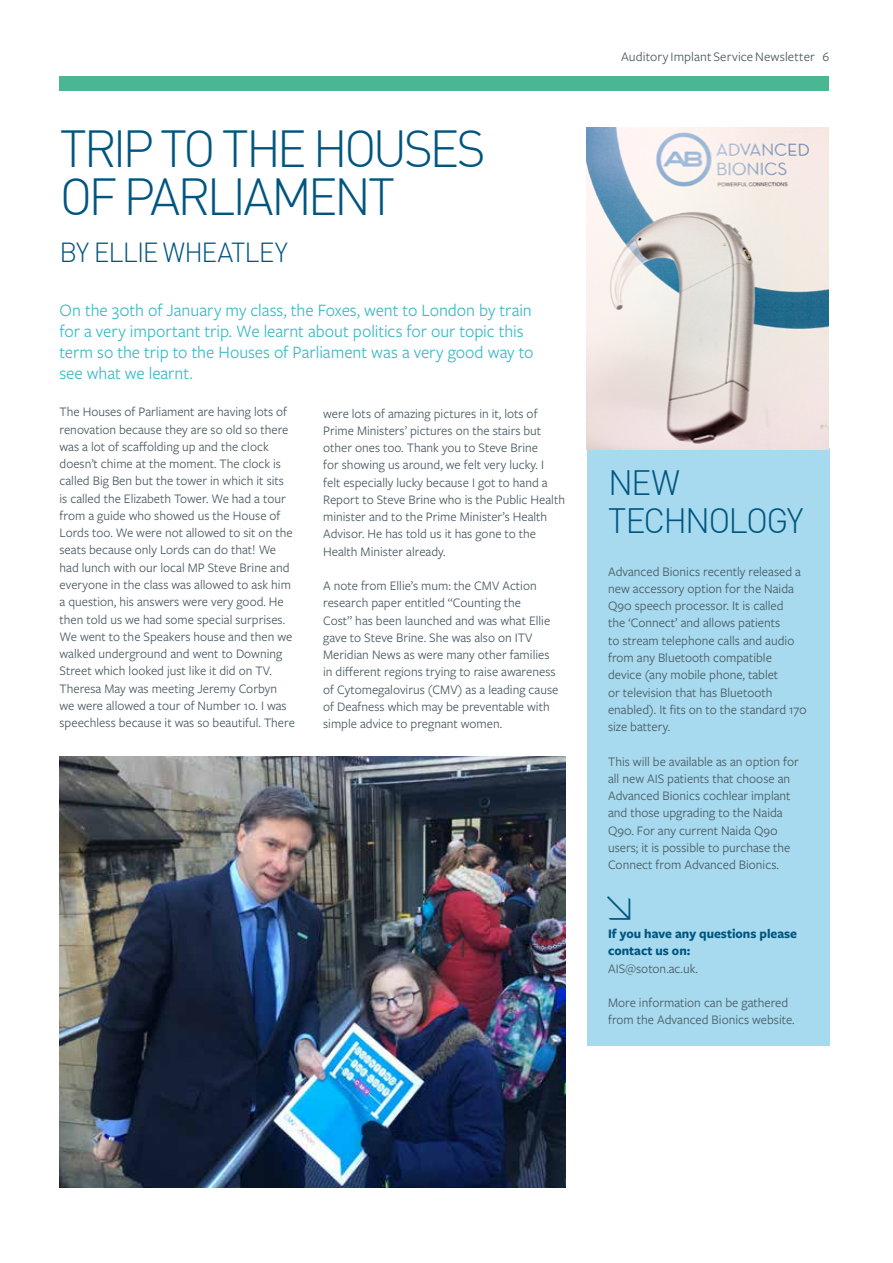
<style>
.page{position:relative;width:893px;height:1263px;background:#fff}
.page>*{position:absolute;margin:0;border:0;box-sizing:border-box;transform-origin:0 0}
.t1{font:300 51px/48px "DINOT";letter-spacing:-.075em;color:#00557f}
.t2{font:300 35.7px "DINOT";color:#00557f}
.t3{font:300 34.5px/37.5px "DINOT";letter-spacing:-.055em;color:#00557f}
.t4{font:300 27px "DINOT";letter-spacing:-.03em;color:#00557f}
.t5{font:18px/21px "Freight Sans Pro";letter-spacing:-.005em;color:#3cbac6}
.t6{font:13.5px/17.2px "Freight Sans Pro";color:#495961}
.t7{font:700 13.5px/17.2px "Freight Sans Pro";color:#00557f}
.t8{font:13.5px "Freight Sans";letter-spacing:.01em;color:#495961}
</style>
<div class="page">
<div style="left:60px;top:76px;width:769px;height:15px;background:#4bb694"></div>
<img style="left:60px;top:756px;width:506px;height:431px">
<div style="left:587px;top:448px;width:242px;height:597px;background:#a7daee"></div>
<img style="left:587px;top:128px;width:241px;height:322px">
<h1 class="t1" style="left:60px;top:120px;width:428px">TRIP TO THE HOUSES<br>OF PARLIAMENT</h1>
<h3 class="t4" style="left:60px;top:232px;width:230px">BY ELLIE WHEATLEY</h3>
<h3 class="t5" style="left:60px;top:299px;width:476px">On the 30th of January my class, the Foxes, went to London by train for a very important trip. We learnt about politics for our topic this term so the trip to the Houses of Parliament was a very good way to see what we learnt.</h3>
<p class="t6" style="left:60px;top:403px;width:237px">The Houses of Parliament are having lots of renovation because they are so old so there was a lot of scaffolding up and the clock doesn’t chime at the moment. The clock is called Big Ben but the tower in which it sits is called the Elizabeth Tower. We had a tour from a guide who showed us the House of Lords too. We were not allowed to sit on the seats because only Lords can do that! We had lunch with our local MP Steve Brine and everyone in the class was allowed to ask him a question, his answers were very good. He then told us we had some special surprises.<br>We went to the Speakers house and then we walked underground and went to Downing Street which looked just like it did on TV.<br>Theresa May was meeting Jeremy Corbyn we were allowed a tour of Number 10. I was speechless because it was so beautiful. There</p>
<p class="t6" style="left:323px;top:404px;width:243px">were lots of amazing pictures in it, lots of Prime Ministers’ pictures on the stairs but other ones too. Thank you to Steve Brine<br>for showing us around, we felt very lucky. I<br>felt especially lucky because I got to hand a Report to Steve Brine who is the Public Health minister and to the Prime Minister’s Health Advisor. He has told us it has gone to the Health Minister already.</p>
<p class="t6" style="left:323px;top:576px;width:237px">A note from Ellie’s mum: the CMV Action research paper entitled “Counting the<br>Cost” has been launched and was what Ellie gave to Steve Brine. She was also on ITV Meridian News as were many other families in different regions trying to raise awareness of Cytomegalovirus (CMV) as a leading cause of Deafness which may be preventable with simple advice to pregnant women.</p>
<p class="t8" style="left:621px;top:49px;width:210px">Auditory Implant Service Newsletter 6</p>
<h3 class="t3" style="left:608px;top:461px;width:197px">NEW<br>TECHNOLOGY</h3>
<p class="t6" style="left:608px;top:562px;width:200px">Advanced Bionics recently released a new accessory option for the Naida<br>Q90 speech processor. It is called<br>the ‘Connect’ and allows patients<br>to stream telephone calls and audio from any Bluetooth compatible device (any mobile phone, tablet<br>or television that has Bluetooth enabled). It fits on to the standard 170 size battery.</p>
<p class="t6" style="left:608px;top:752px;width:192px">This will be available as an option for all new AIS patients that choose an Advanced Bionics cochlear implant and those upgrading to the Naida Q90. For any current Naida Q90 users; it is possible to purchase the Connect from Advanced Bionics.</p>
<h2 class="t2" style="left:601px;top:877px;width:37px">↘</h2>
<p class="t7" style="left:608px;top:924px;width:190px">If you have any questions please contact us on:</p>
<p class="t6" style="left:608px;top:959px;width:91px">AIS@soton.ac.uk.</p>
<p class="t6" style="left:608px;top:993px;width:188px">More information can be gathered from the Advanced Bionics website.</p>
</div>
